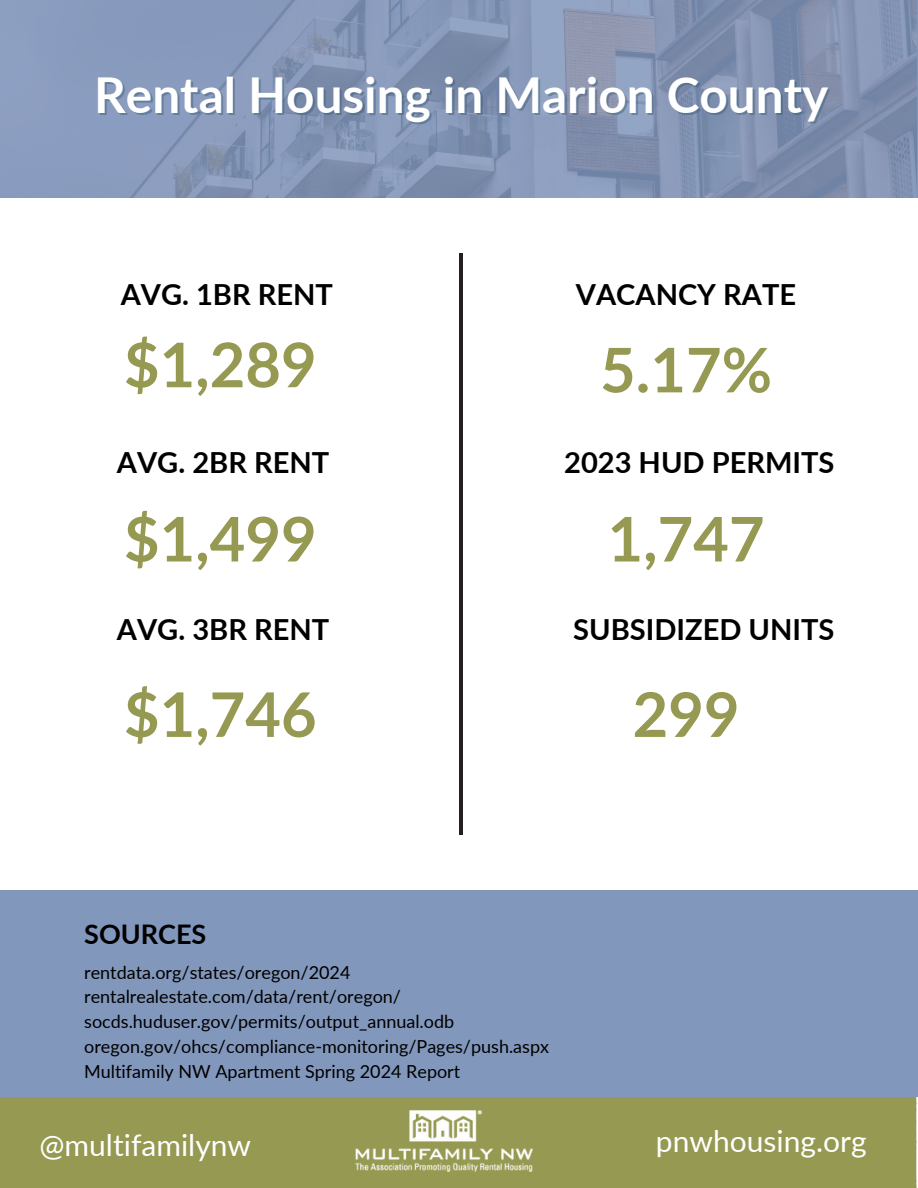
<style>
.page{position:relative;width:918px;height:1188px;background:#fff}
.page>*{position:absolute;margin:0;border:0;box-sizing:border-box;transform-origin:0 0}
.t1{font:700 61.5px "Lato";color:#959951}
.t2{font:700 49.5px "Lato";color:#fff}
.t3{font:30px "Lato";color:#fff}
.t4{font:700 29.1px "Lato";color:#000}
.t5{font:700 27px "Lato";color:#000}
.t6{font:18px "Lato";color:#000}
</style>
<div class="page">
<img style="left:0;top:0;width:916px;height:198px">
<div style="left:0;top:1096px;width:916px;height:92px;background:#959951"></div>
<img style="left:355px;top:1111px;width:177px;height:60px">
<hr style="left:459px;top:253px;width:3px;height:582px;background:#231f20">
<div style="left:0;top:890px;width:918px;height:206px;background:#8297bc"></div>
<h2 class="t2" style="left:94px;top:64px;width:736px">Rental Housing in Marion County</h2>
<h3 class="t4" style="left:121px;top:276px;width:214px">AVG. 1BR RENT</h3>
<h1 class="t1" style="left:124px;top:327px;width:194px">$1,289</h1>
<h1 class="t4" style="left:117px;top:444px;width:214px">AVG. 2BR RENT</h1>
<h3 class="t1" style="left:124px;top:501px;width:194px">$1,499</h3>
<h3 class="t4" style="left:117px;top:611px;width:214px">AVG. 3BR RENT</h3>
<h1 class="t1" style="left:124px;top:676px;width:194px">$1,746</h1>
<h1 class="t4" style="left:576px;top:276px;width:222px">VACANCY RATE</h1>
<h3 class="t1" style="left:600px;top:332px;width:174px">5.17%</h3>
<p class="t4" style="left:564px;top:444px;width:272px">2023 HUD PERMITS</p>
<h1 class="t1" style="left:608px;top:501px;width:159px">1,747</h1>
<h3 class="t4" style="left:573px;top:611px;width:263px">SUBSIDIZED UNITS</h3>
<h3 class="t1" style="left:633px;top:676px;width:109px">299</h3>
<p class="t5" style="left:84px;top:918px;width:124px">SOURCES</p>
<p class="t6" style="left:84px;top:961px;width:268px">rentdata.org/states/oregon/2024</p>
<p class="t6" style="left:84px;top:986px;width:318px">rentalrealestate.com/data/rent/oregon/</p>
<p class="t6" style="left:84px;top:1010px;width:372px">socds.huduser.gov/permits/output_annual.odb</p>
<p class="t6" style="left:84px;top:1035px;width:466px">oregon.gov/ohcs/compliance-monitoring/Pages/push.aspx</p>
<p class="t6" style="left:84px;top:1060px;width:378px">Multifamily NW Apartment Spring 2024 Report</p>
<h1 class="t3" style="left:40px;top:1127px;width:213px">@multifamilynw</h1>
<h3 class="t3" style="left:656px;top:1122px;width:212px">pnwhousing.org</h3>
</div>
